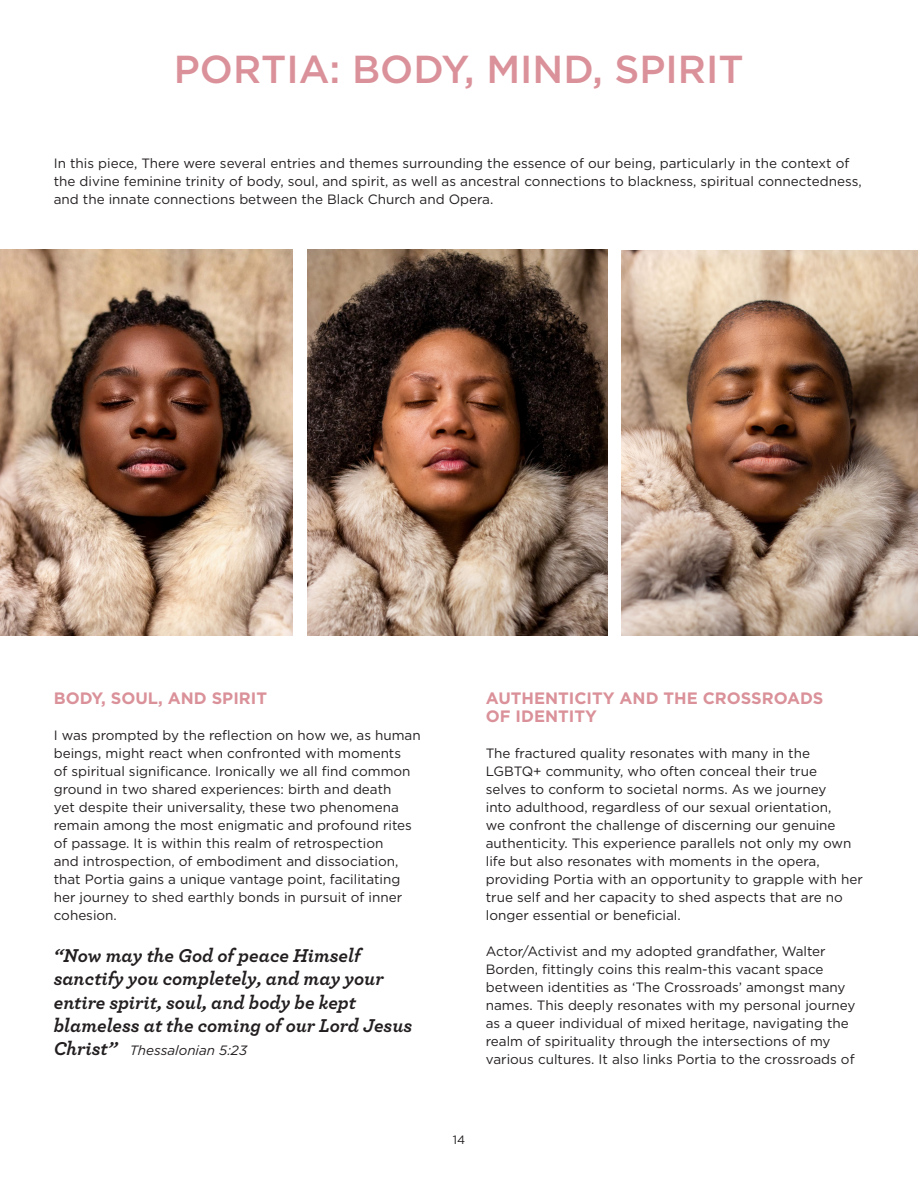
<style>
.page{position:relative;width:918px;height:1188px;background:#fff}
.page>*{position:absolute;margin:0;border:0;box-sizing:border-box;transform-origin:0 0}
.t1{font:500 39px "Gotham";color:#da9199}
.Normal__Web{font:italic 700 19.5px/23.4px "Archer";color:#231f20}
.Normal__Web-2{font:700 16.5px "Gotham";color:#da9199}
.Normal__Web-3{font:13.5px/18px "Gotham";color:#231f20}
.Normal__Web-4{font:italic 13.5px "Gotham";color:#231f20}
.t2{font:12px "Gotham";color:#231f20}
.s1{font-family:"Archer";font-weight:700;font-size:19.5px}
</style>
<div class="page">
<img style="left:307px;top:250px;width:300px;height:385px">
<img style="left:0;top:250px;width:293px;height:385px">
<img style="left:621px;top:250px;width:297px;height:385px">
<p class="t1" style="left:174px;top:44px;width:571px">PORTIA: BODY, MIND, SPIRIT</p>
<p class="Normal__Web-3" style="left:54px;top:154px;width:809px">In this piece, There were several entries and themes surrounding the essence of our being, particularly in the context of the divine feminine trinity of body, soul, and spirit, as well as ancestral connections to blackness, spiritual connectedness, and the innate connections between the Black Church and Opera.</p>
<p class="Normal__Web-2" style="left:54px;top:688px;width:215px">BODY, SOUL, AND SPIRIT</p>
<p class="Normal__Web-3" style="left:54px;top:726px;width:368px">I was prompted by the reflection on how we, as human beings, might react when confronted with moments<br>of spiritual significance. Ironically we all find common ground in two shared experiences: birth and death<br>yet despite their universality, these two phenomena remain among the most enigmatic and profound rites of passage. It is within this realm of retrospection<br>and introspection, of embodiment and dissociation, that Portia gains a unique vantage point, facilitating her journey to shed earthly bonds in pursuit of inner cohesion.</p>
<p class="Normal__Web" style="left:54px;top:942px;width:360px">“Now may the God of peace Himself sanctify you completely, and may your entire spirit, soul, and body be kept blameless at the coming of our Lord Jesus</p>
<p class="Normal__Web-4" style="left:54px;top:1042px;width:195px"><span class="s1">Christ”</span> Thessalonian 5:23</p>
<p class="Normal__Web-2" style="left:486px;top:688px;width:339px">AUTHENTICITY AND THE CROSSROADS</p>
<p class="Normal__Web-2" style="left:486px;top:706px;width:113px">OF IDENTITY</p>
<p class="Normal__Web-3" style="left:486px;top:744px;width:379px">The fractured quality resonates with many in the LGBTQ+ community, who often conceal their true<br>selves to conform to societal norms. As we journey<br>into adulthood, regardless of our sexual orientation,<br>we confront the challenge of discerning our genuine authenticity. This experience parallels not only my own life but also resonates with moments in the opera, providing Portia with an opportunity to grapple with her true self and her capacity to shed aspects that are no longer essential or beneficial.</p>
<p class="Normal__Web-3" style="left:486px;top:942px;width:371px">Actor/Activist and my adopted grandfather, Walter Borden, fittingly coins this realm-this vacant space between identities as ‘The Crossroads’ amongst many names. This deeply resonates with my personal journey as a queer individual of mixed heritage, navigating the realm of spirituality through the intersections of my various cultures. It also links Portia to the crossroads of</p>
<p class="t2" style="left:453px;top:1132px;width:14px">14</p>
</div>
